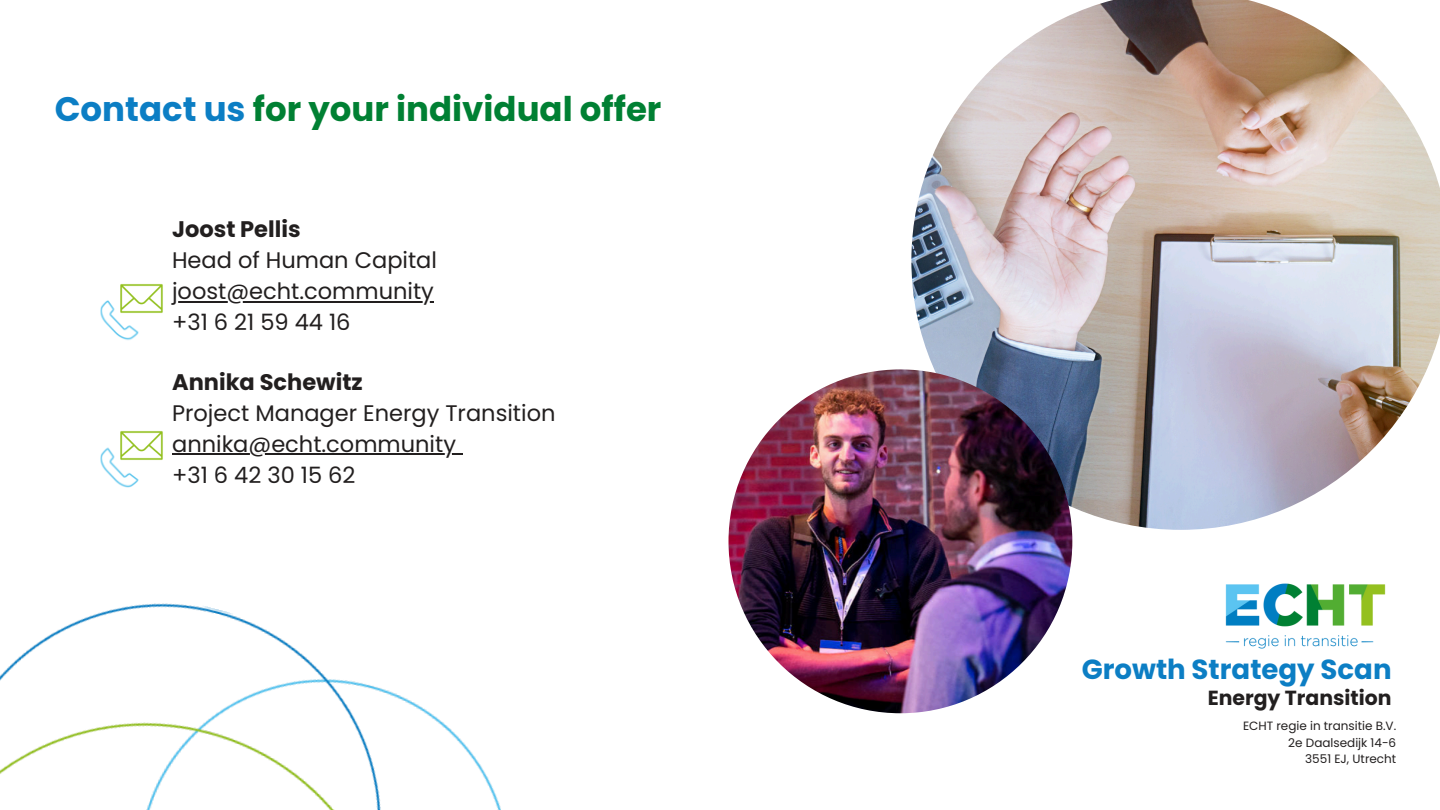
<style>
.page{position:relative;width:1440px;height:810px;background:#fff}
.page>*{position:absolute;margin:0;border:0;box-sizing:border-box;transform-origin:0 0}
.t1{font:700 34px "Poppins";color:#008033}
.t2{font:700 27.6px "Poppins";color:#0c7ec4}
.t3{font:22.5px/31px "Poppins";color:#221f1f}
.t4{font:700 20.4px "Poppins";color:#221f1f}
.t5{font:12px "Poppins";color:#221f1f}
.s1{color:#0c7ec4}
.s2{font-weight:700}
</style>
<div class="page">
<hr style="left:172px;top:301px;width:262px;height:2px;background:#221f1f">
<img style="left:120px;top:284px;width:43px;height:29px">
<img style="left:100px;top:298px;width:40px;height:42px">
<img style="left:120px;top:431px;width:43px;height:29px">
<img style="left:100px;top:446px;width:40px;height:42px">
<hr style="left:172px;top:454px;width:284px;height:1px;background:#221f1f">
<img style="left:911px;top:0;width:529px;height:530px">
<img style="left:729px;top:369px;width:343px;height:344px;border-radius:50%">
<img style="left:0;top:603px;width:501px;height:207px">
<img style="left:1225px;top:583px;width:161px;height:66px">
<p class="t1" style="left:55px;top:85px;width:608px"><span class="s1">Contact us</span> for your individual offer</p>
<h1 class="t3" style="left:172px;top:214px;width:266px"><span class="s2">Joost Pellis<br></span>Head of Human Capital</h1>
<p class="t3" style="left:172px;top:276px;width:263px">joost@echt.community +31 6 21 59 44 16</p>
<h4 class="t3" style="left:172px;top:366px;width:385px"><span class="s2">Annika Schewitz<br></span>Project Manager Energy Transition</h4>
<p class="t3" style="left:172px;top:428px;width:285px">annika@echt.community +31 6 42 30 15 62</p>
<p class="t2" style="left:1082px;top:650px;width:311px">Growth Strategy Scan</p>
<p class="t4" style="left:1208px;top:684px;width:185px">Energy Transition</p>
<h2 class="t5" style="left:1243px;top:718px;width:155px">ECHT regie in transitie B.V.</h2>
<h3 class="t5" style="left:1288px;top:734px;width:109px">2e Daalsedijk 14-6</h3>
<p class="t5" style="left:1305px;top:751px;width:92px">3551 EJ, Utrecht</p>
</div>
